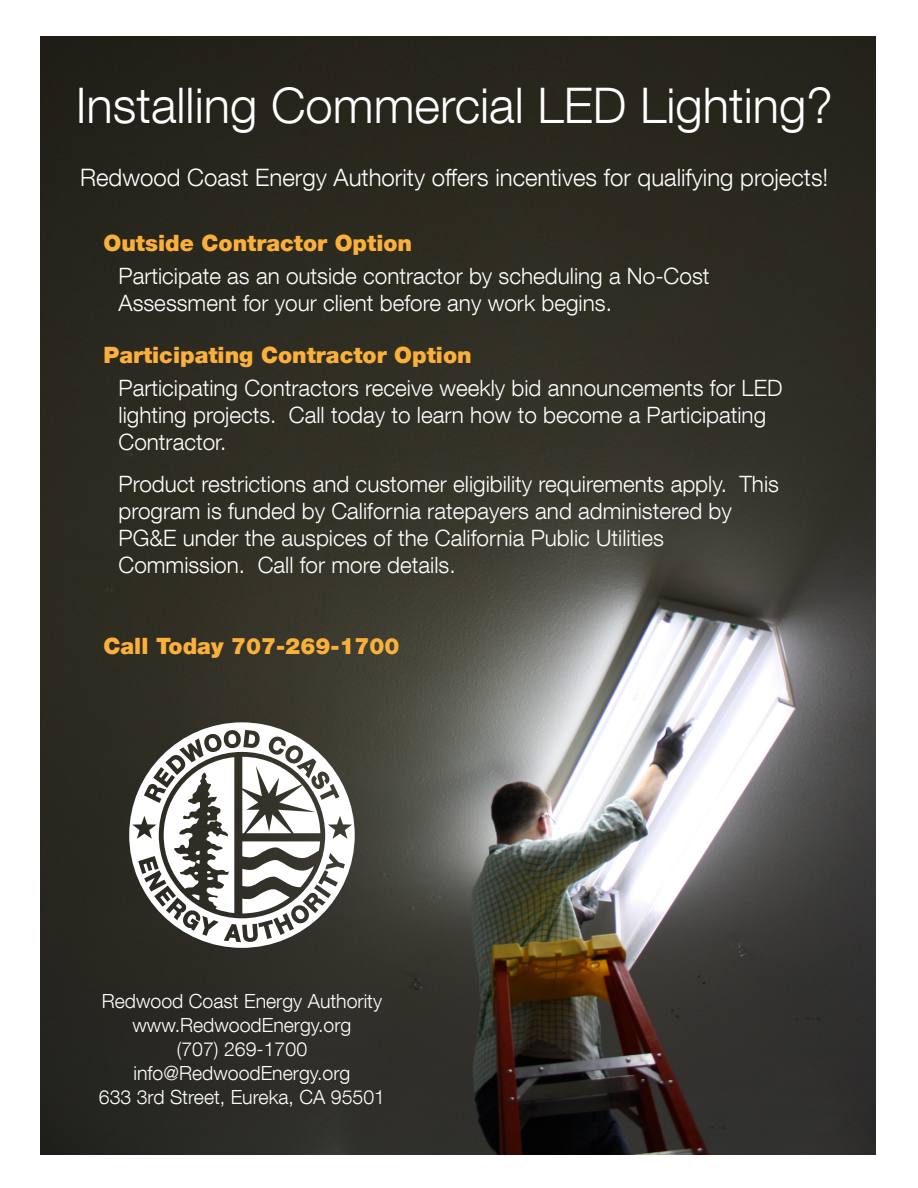
<style>
.page{position:relative;width:918px;height:1188px;background:#fff}
.page>*{position:absolute;margin:0;border:0;box-sizing:border-box;transform-origin:0 0}
.t1{font:300 49.05px "Helvetica Neue LT Com";color:#fff}
.t2{font:300 24px "Helvetica Neue LT Com";color:#fff}
.t3{font:300 22.5px/27px "Helvetica Neue LT Com";color:#fff}
.t4{font:900 22.5px "Helvetica Neue LT Com";color:#fbb03a}
.t5{font:300 19.5px/24px "Helvetica Neue LT Com";color:#fff;text-align:center}
</style>
<div class="page">
<img style="left:41px;top:36px;width:834px;height:1118px">
<svg style="left:129px;top:722px;width:226px;height:226px"></svg>
<svg style="left:242px;top:841px;width:78px;height:78px"></svg>
<svg style="left:242px;top:750px;width:78px;height:83px"></svg>
<h1 class="t1" style="left:76px;top:76px;width:759px">Installing Commercial LED Lighting?</h1>
<p class="t2" style="left:80px;top:163px;width:750px">Redwood Coast Energy Authority offers incentives for qualifying projects!</p>
<p class="t4" style="left:104px;top:229px;width:310px">Outside Contractor Option</p>
<p class="t3" style="left:119px;top:262px;width:592px">Participate as an outside contractor by scheduling a No-Cost<br>Assessment for your client before any work begins.</p>
<p class="t4" style="left:104px;top:342px;width:370px">Participating Contractor Option</p>
<p class="t3" style="left:119px;top:374px;width:665px">Participating Contractors receive weekly bid announcements for LED lighting projects. Call today to learn how to become a Participating<br>Contractor.</p>
<p class="t3" style="left:119px;top:470px;width:662px">Product restrictions and customer eligibility requirements apply. This program is funded by California ratepayers and administered by PG&amp;E under the auspices of the California Public Utilities Commission. Call for more details.</p>
<p class="t4" style="left:104px;top:633px;width:298px">Call Today 707-269-1700</p>
<p class="t5" style="left:99px;top:989px;width:288px">Redwood Coast Energy Authority www.RedwoodEnergy.org<br>(707) 269-1700 info@RedwoodEnergy.org<br>633 3rd Street, Eureka, CA 95501</p>
</div>
